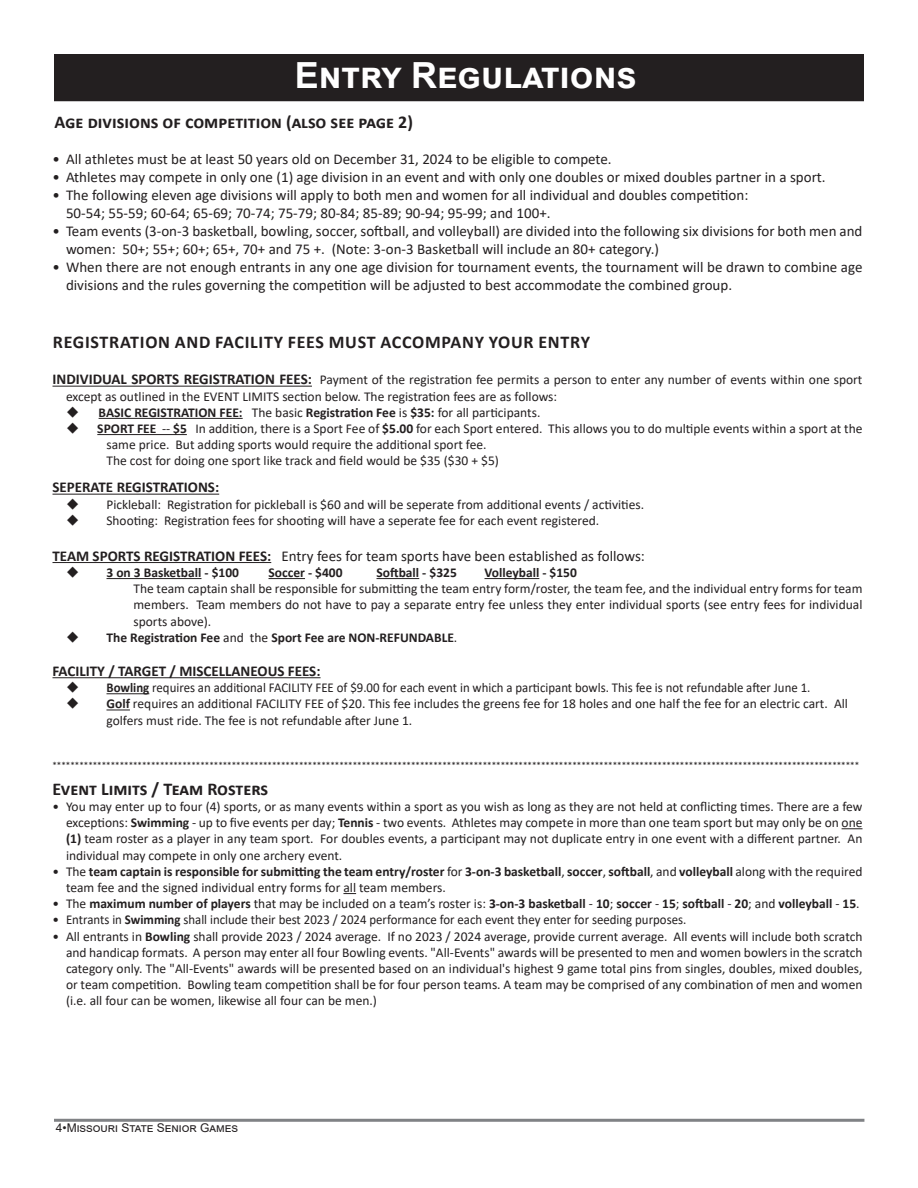
<style>
.page{position:relative;width:918px;height:1188px;background:#fff}
.page>*{position:absolute;margin:0;border:0;box-sizing:border-box;transform-origin:0 0}
.t1{font:700 36px "Arial";color:#fff}
.t2{font:700 18px "Calibri";color:#231f20}
.t3{font:700 18px "Calibri";letter-spacing:.04em;color:#231f20}
.t4{font:15px/18px "Calibri";color:#231f20}
.t5{font:700 15px "Calibri";color:#231f20}
.t6{font:13.5px/16.2px "Calibri";color:#231f20}
.t7{font:700 13.5px/16.2px "Calibri";color:#231f20}
.t8{font:13.5px "Calibri";color:#231f20;scale:.95 1}
.t9{font:12px "Arial";color:#231f20}
.t10{font:9px "Calibri";color:#231f20}
.s1{font-weight:700;font-size:15px}
.s2{font-weight:400}
.s3{font-weight:700}
</style>
<div class="page">
<hr style="left:54px;top:1119px;width:810px;height:3px;background:#808285">
<div style="left:55px;top:55px;width:808px;height:45px;background:#231f20"></div>
<div style="left:54px;top:54px;width:810px;height:47px;border:2px solid #231f20"></div>
<hr style="left:52px;top:386px;width:260px;height:1px;background:#231f20">
<hr style="left:99px;top:418px;width:144px;height:1px;background:#231f20">
<hr style="left:97px;top:434px;width:90px;height:1px;background:#231f20">
<hr style="left:52px;top:494px;width:167px;height:1px;background:#231f20">
<hr style="left:52px;top:562px;width:219px;height:1px;background:#231f20">
<hr style="left:106px;top:578px;width:95px;height:1px;background:#231f20">
<hr style="left:268px;top:578px;width:37px;height:1px;background:#231f20">
<hr style="left:376px;top:578px;width:43px;height:1px;background:#231f20">
<hr style="left:484px;top:578px;width:55px;height:1px;background:#231f20">
<hr style="left:52px;top:677px;width:269px;height:1px;background:#231f20">
<hr style="left:106px;top:693px;width:43px;height:1px;background:#231f20">
<svg style="left:106px;top:710px;width:24px;height:1px"></svg>
<svg style="left:842px;top:828px;width:21px;height:1px"></svg>
<svg style="left:343px;top:893px;width:13px;height:1px"></svg>
<p class="t1" style="left:295px;top:50px;width:343px">Entry Regulations</p>
<p class="t2" style="left:54px;top:109px;width:360px">Age divisions of competition (also see page 2)</p>
<p class="t4" style="left:52px;top:150px;width:561px">• All athletes must be at least 50 years old on December 31, 2024 to be eligible to compete.</p>
<p class="t4" style="left:52px;top:168px;width:775px">• Athletes may compete in only one (1) age division in an event and with only one doubles or mixed doubles partner in a sport.</p>
<p class="t4" style="left:52px;top:186px;width:697px">• The following eleven age divisions will apply to both men and women for all individual and doubles competition:</p>
<p class="t4" style="left:66px;top:204px;width:486px">50-54; 55-59; 60-64; 65-69; 70-74; 75-79; 80-84; 85-89; 90-94; 95-99; and 100+.</p>
<p class="t4" style="left:66px;top:222px;width:798px;text-indent:-14px">• Team events (3-on-3 basketball, bowling, soccer, softball, and volleyball) are divided into the following six divisions for both men and women: 50+; 55+; 60+; 65+, 70+ and 75 +. (Note: 3-on-3 Basketball will include an 80+ category.)</p>
<p class="t4" style="left:66px;top:258px;width:798px;text-indent:-14px">• When there are not enough entrants in any one age division for tournament events, the tournament will be drawn to combine age divisions and the rules governing the competition will be adjusted to best accommodate the combined group.</p>
<p class="t3" style="left:53px;top:330px;width:539px">REGISTRATION AND FACILITY FEES MUST ACCOMPANY YOUR ENTRY</p>
<p class="t6" style="left:66px;top:372px;width:798px;text-indent:-14px"><span class="s1">INDIVIDUAL SPORTS REGISTRATION FEES:</span> Payment of the registration fee permits a person to enter any number of events within one sport except as outlined in the EVENT LIMITS section below. The registration fees are as follows:</p>
<p class="t7" style="left:66px;top:404px;width:476px">◆ BASIC REGISTRATION FEE: <span class="s2">The basic</span> Registration Fee <span class="s2">is</span> $35: <span class="s2">for all participants.</span></p>
<p class="t6" style="left:106px;top:420px;width:758px;text-indent:-40px">◆ <span class="s3">SPORT FEE</span> -- <span class="s3">$5</span> In addition, there is a Sport Fee of <span class="s3">$5.00</span> for each Sport entered. This allows you to do multiple events within a sport at the same price. But adding sports would require the additional sport fee.</p>
<p class="t6" style="left:106px;top:453px;width:394px">The cost for doing one sport like track and field would be $35 ($30 + $5)</p>
<p class="t5" style="left:52px;top:477px;width:168px">SEPERATE REGISTRATIONS:</p>
<p class="t6" style="left:66px;top:496px;width:580px">◆ Pickleball: Registration for pickleball is $60 and will be seperate from additional events / activities.</p>
<p class="t6" style="left:66px;top:512px;width:535px">◆ Shooting: Registration fees for shooting will have a seperate fee for each event registered.</p>
<p class="t4" style="left:52px;top:546px;width:594px"><span class="s3">TEAM SPORTS REGISTRATION FEES:</span> Entry fees for team sports have been established as follows:</p>
<p class="t7" style="left:66px;top:564px;width:175px">◆ 3 on 3 Basketball - $100</p>
<p class="t7" style="left:268px;top:564px;width:76px">Soccer - $400</p>
<p class="t7" style="left:376px;top:564px;width:82px">Softball - $325</p>
<p class="t7" style="left:484px;top:564px;width:94px">Volleyball - $150</p>
<p class="t6" style="left:134px;top:580px;width:731px;text-align:justify">The team captain shall be responsible for submitting the team entry form/roster, the team fee, and the individual entry forms for team members. Team members do not have to pay a separate entry fee unless they enter individual sports (see entry fees for individual sports above).</p>
<p class="t7" style="left:66px;top:629px;width:393px">◆ The Registration Fee <span class="s2">and the</span> Sport Fee are NON-REFUNDABLE<span class="s2">.</span></p>
<p class="t5" style="left:52px;top:660px;width:270px">FACILITY / TARGET / MISCELLANEOUS FEES:</p>
<p class="t8" style="left:66px;top:678px;width:785px">◆ <span class="s3">Bowling</span> requires an additional FACILITY FEE of $9.00 for each event in which a participant bowls. This fee is not refundable after June 1.</p>
<p class="t6" style="left:106px;top:696px;width:743px;text-indent:-40px">◆ <span class="s3">Golf</span> requires an additional FACILITY FEE of $20. This fee includes the greens fee for 18 holes and one half the fee for an electric cart. All golfers must ride. The fee is not refundable after June 1.</p>
<p class="t10" style="left:52px;top:759px;width:808px">************************************************************************************************************************************************************************************</p>
<p class="t2" style="left:52px;top:776px;width:217px">Event Limits / Team Rosters</p>
<p class="t6" style="left:66px;top:798px;width:798px;text-align:justify;text-indent:-14px">• You may enter up to four (4) sports, or as many events within a sport as you wish as long as they are not held at conflicting times. There are a few exceptions: <span class="s3">Swimming</span> - up to five events per day; <span class="s3">Tennis</span> - two events. Athletes may compete in more than one team sport but may only be on one <span class="s3">(1)</span> team roster as a player in any team sport. For doubles events, a participant may not duplicate entry in one event with a different partner. An individual may compete in only one archery event.</p>
<p class="t7" style="left:66px;top:863px;width:798px;text-indent:-14px"><span class="s2">• The</span> team captain is responsible for submitting the team entry/roster <span class="s2">for</span> 3-on-3 basketball<span class="s2">,</span> soccer<span class="s2">,</span> softball<span class="s2">, and</span> volleyball <span class="s2">along with the required team fee and the signed individual entry forms for all team members.</span></p>
<p class="t7" style="left:52px;top:895px;width:809px"><span class="s2">• The</span> maximum number of players <span class="s2">that may be included on a team’s roster is:</span> 3-on-3 basketball <span class="s2">-</span> 10<span class="s2">;</span> soccer <span class="s2">-</span> 15<span class="s2">;</span> softball <span class="s2">-</span> 20<span class="s2">; and</span> volleyball <span class="s2">-</span> 15<span class="s2">.</span></p>
<p class="t6" style="left:52px;top:912px;width:635px">• Entrants in <span class="s3">Swimming</span> shall include their best 2023 / 2024 performance for each event they enter for seeding purposes.</p>
<p class="t6" style="left:66px;top:928px;width:798px;text-align:justify;text-indent:-14px">• All entrants in <span class="s3">Bowling</span> shall provide 2023 / 2024 average. If no 2023 / 2024 average, provide current average. All events will include both scratch and handicap formats. A person may enter all four Bowling events. "All-Events" awards will be presented to men and women bowlers in the scratch category only. The "All-Events" awards will be presented based on an individual's highest 9 game total pins from singles, doubles, mixed doubles, or team competition. Bowling team competition shall be for four person teams. A team may be comprised of any combination of men and women (i.e. all four can be women, likewise all four can be men.)</p>
<p class="t9" style="left:56px;top:1119px;width:184px">4•Missouri State Senior Games</p>
</div>
